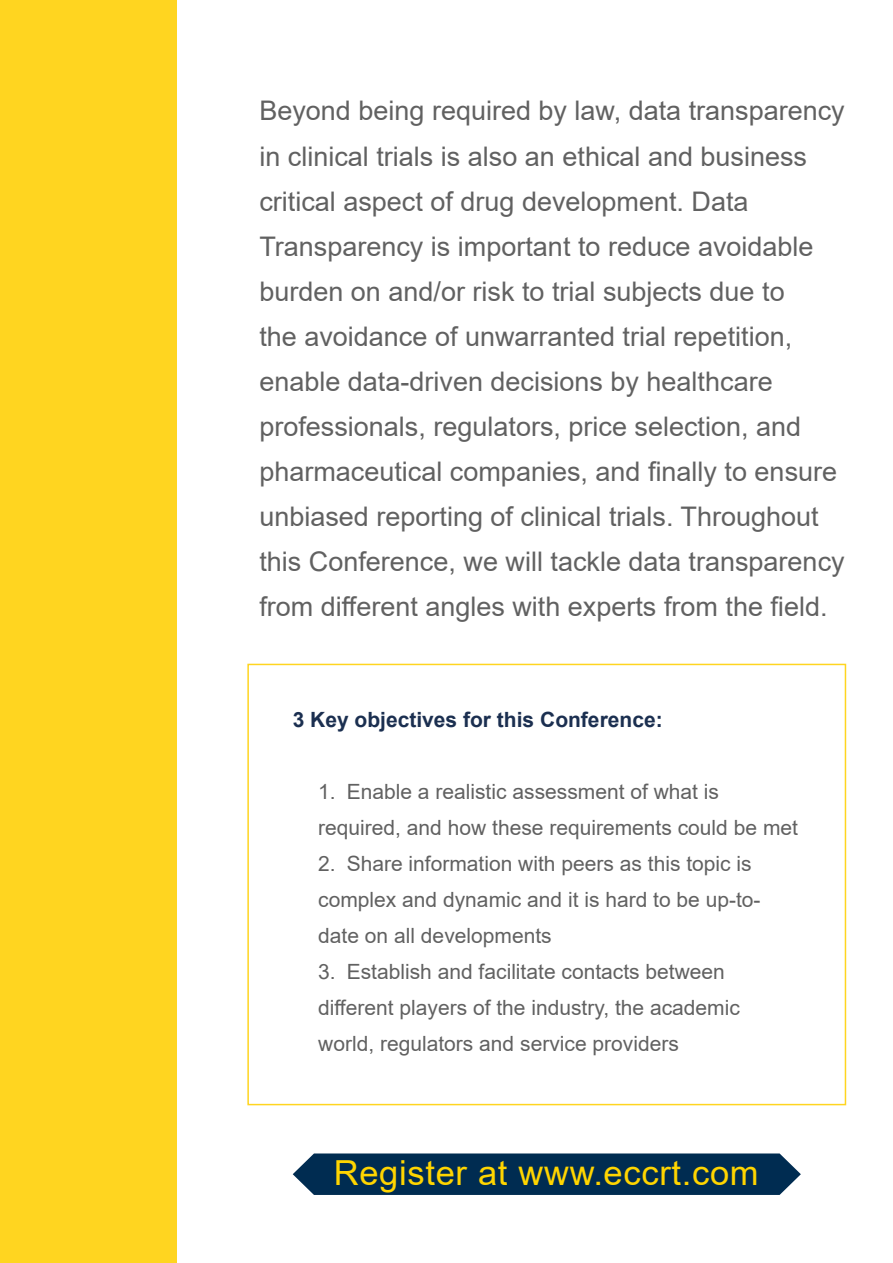
<style>
.page{position:relative;width:893px;height:1263px;background:#fff}
.page>*{position:absolute;margin:0;border:0;box-sizing:border-box;transform-origin:0 0}
.t1{font:34.5px "Arial";letter-spacing:.02em;color:#ffd500}
.t2{font:27px/45px "Arial";color:#616161}
.t3{font:21px/36px "Arial";color:#616161}
.t4{font:700 21px "Arial";color:#1b2f50}
</style>
<div class="page">
<div style="left:0;top:0;width:176px;height:1263px;background:#ffd520"></div>
<div style="left:247px;top:664px;width:599px;height:441px;border:2px solid #ffd520"></div>
<svg style="left:293px;top:1153px;width:508px;height:42px;background:#0d375a"></svg>
<p class="t2" style="left:259px;top:88px;width:587px">Beyond being required by law, data transparency in clinical trials is also an ethical and business critical aspect of drug development. Data Transparency is important to reduce avoidable burden on and/or risk to trial subjects due to<br>the avoidance of unwarranted trial repetition, enable data-driven decisions by healthcare professionals, regulators, price selection, and pharmaceutical companies, and finally to ensure unbiased reporting of clinical trials. Throughout this Conference, we will tackle data transparency from different angles with experts from the field.</p>
<p class="t4" style="left:293px;top:704px;width:371px">3 Key objectives for this Conference:</p>
<p class="t3" style="left:318px;top:773px;width:481px">1. Enable a realistic assessment of what is required, and how these requirements could be met</p>
<p class="t3" style="left:318px;top:845px;width:444px">2. Share information with peers as this topic is complex and dynamic and it is hard to be up-to&shy;date on all developments</p>
<p class="t3" style="left:318px;top:953px;width:423px">3. Establish and facilitate contacts between different players of the industry, the academic world, regulators and service providers</p>
<p class="t1" style="left:334px;top:1149px;width:426px">Register at www.eccrt.com</p>
</div>
